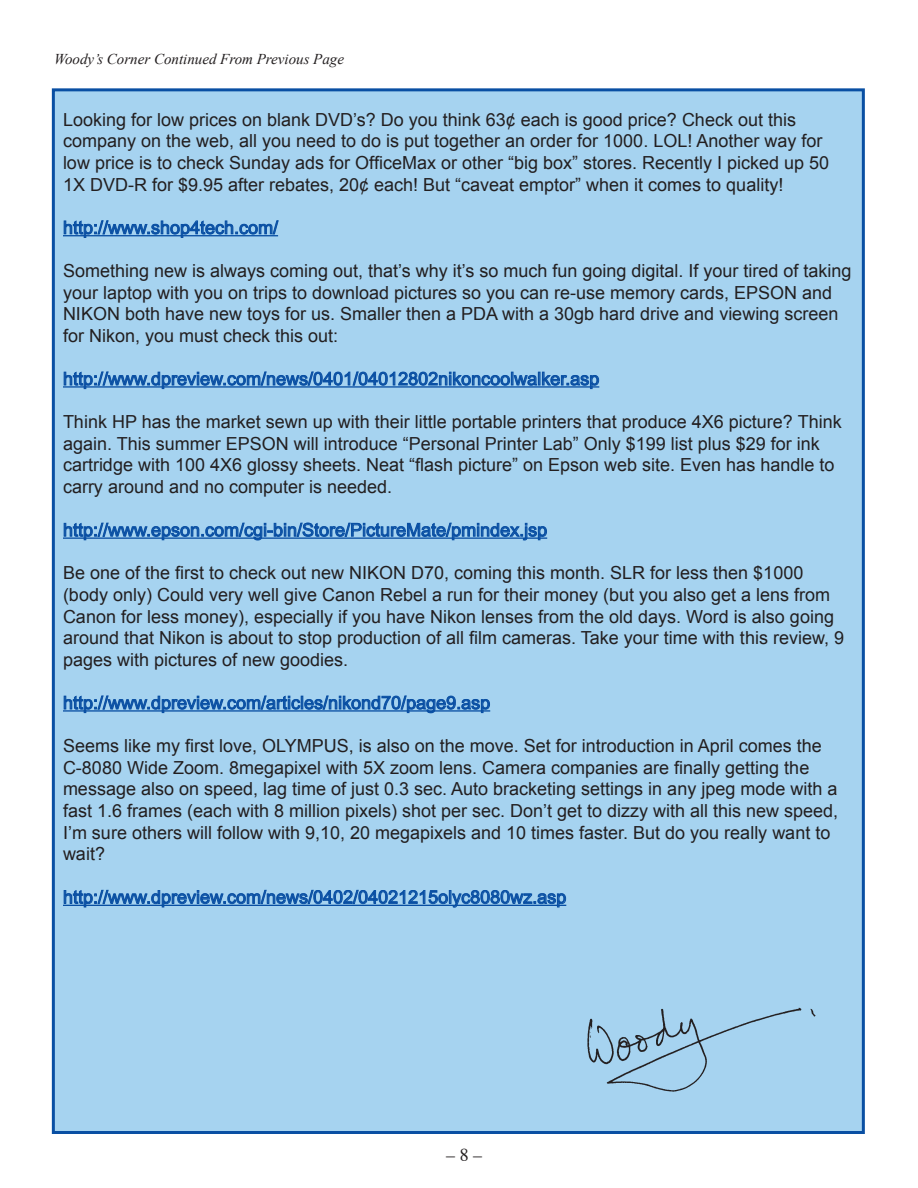
<style>
.page{position:relative;width:918px;height:1188px;background:#fff}
.page>*{position:absolute;margin:0;border:0;box-sizing:border-box;transform-origin:0 0}
.t1{font:18px/21.6px "Arial";color:#231f20}
.t2{font:18px "Arial";color:#094fa3}
.t3{font:18px "Times";color:#231f20}
.t4{font:italic 15px "Times New Roman";color:#231f20}
</style>
<div class="page">
<div style="left:53px;top:90px;width:810px;height:1042px;background:#a6d3f0"></div>
<svg style="left:63px;top:220px;width:216px;height:18px"></svg>
<svg style="left:63px;top:371px;width:536px;height:18px"></svg>
<svg style="left:63px;top:522px;width:484px;height:19px"></svg>
<svg style="left:63px;top:695px;width:427px;height:19px"></svg>
<svg style="left:63px;top:889px;width:503px;height:19px"></svg>
<img style="left:587px;top:1007px;width:229px;height:85px">
<p class="t4" style="left:54px;top:51px;width:292px">Woody’s Corner Continued From Previous Page</p>
<p class="t1" style="left:63px;top:109px;width:768px">Looking for low prices on blank DVD’s? Do you think 63¢ each is good price? Check out this company on the web, all you need to do is put together an order for 1000. LOL! Another way for low price is to check Sunday ads for OfficeMax or other “big box” stores. Recently I picked up 50<br>1X DVD-R for $9.95 after rebates, 20¢ each! But “caveat emptor” when it comes to quality!</p>
<p class="t2" style="left:63px;top:217px;width:217px">http://www.shop4tech.com/</p>
<p class="t1" style="left:63px;top:260px;width:790px">Something new is always coming out, that’s why it’s so much fun going digital. If your tired of taking your laptop with you on trips to download pictures so you can re-use memory cards, EPSON and NIKON both have new toys for us. Smaller then a PDA with a 30gb hard drive and viewing screen for Nikon, you must check this out:</p>
<p class="t2" style="left:63px;top:369px;width:538px">http://www.dpreview.com/news/0401/04012802nikoncoolwalker.asp</p>
<p class="t1" style="left:63px;top:411px;width:780px">Think HP has the market sewn up with their little portable printers that produce 4X6 picture? Think again. This summer EPSON will introduce “Personal Printer Lab” Only $199 list plus $29 for ink cartridge with 100 4X6 glossy sheets. Neat “flash picture” on Epson web site. Even has handle to carry around and no computer is needed.</p>
<p class="t2" style="left:63px;top:520px;width:486px">http://www.epson.com/cgi-bin/Store/PictureMate/pmindex.jsp</p>
<p class="t1" style="left:63px;top:562px;width:783px">Be one of the first to check out new NIKON D70, coming this month. SLR for less then $1000 (body only) Could very well give Canon Rebel a run for their money (but you also get a lens from Canon for less money), especially if you have Nikon lenses from the old days. Word is also going around that Nikon is about to stop production of all film cameras. Take your time with this review, 9 pages with pictures of new goodies.</p>
<p class="t2" style="left:63px;top:693px;width:429px">http://www.dpreview.com/articles/nikond70/page9.asp</p>
<p class="t1" style="left:63px;top:735px;width:777px">Seems like my first love, OLYMPUS, is also on the move. Set for introduction in April comes the C-8080 Wide Zoom. 8megapixel with 5X zoom lens. Camera companies are finally getting the message also on speed, lag time of just 0.3 sec. Auto bracketing settings in any jpeg mode with a fast 1.6 frames (each with 8 million pixels) shot per sec. Don’t get to dizzy with all this new speed, I’m sure others will follow with 9,10, 20 megapixels and 10 times faster. But do you really want to wait?</p>
<p class="t2" style="left:63px;top:887px;width:505px">http://www.dpreview.com/news/0402/04021215olyc8080wz.asp</p>
<p class="t3" style="left:446px;top:1144px;width:37px">– 8 –</p>
</div>
